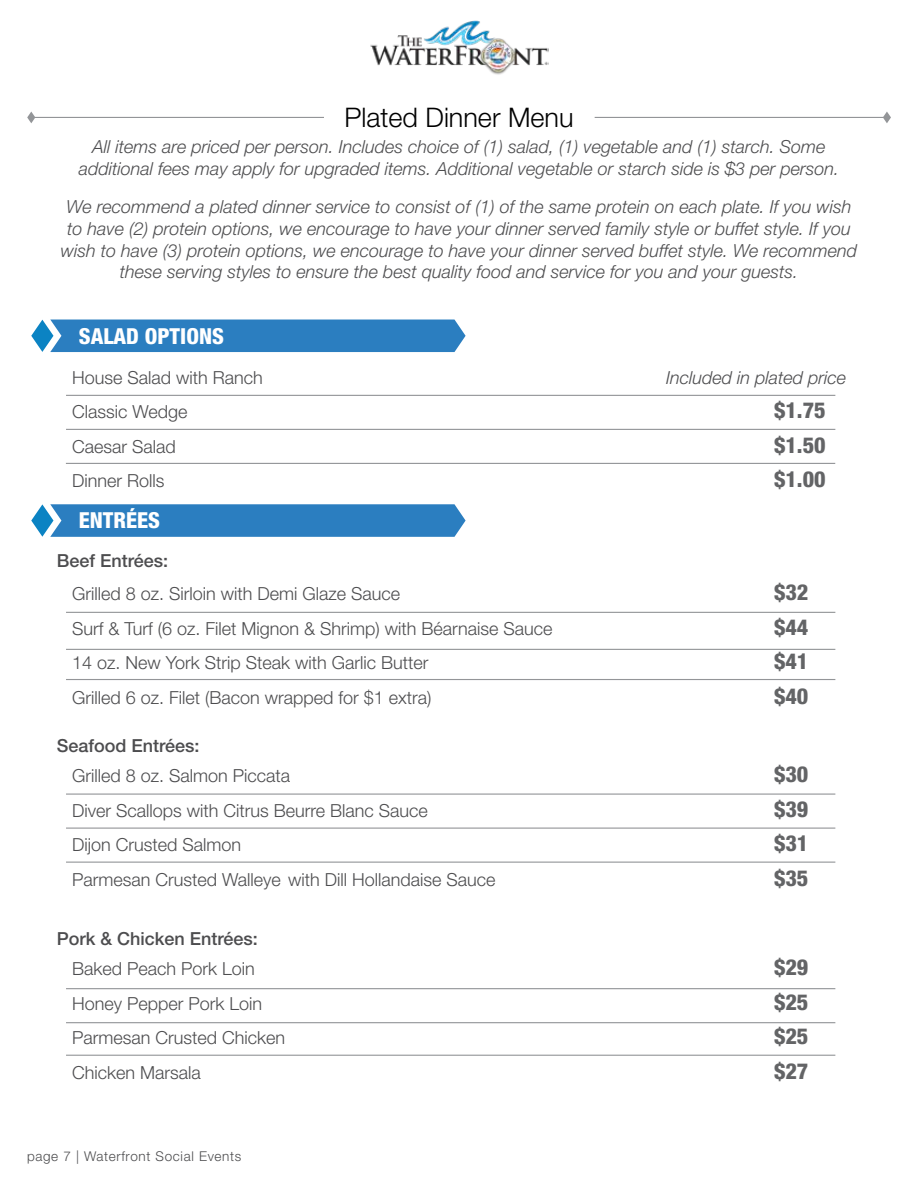
<style>
.page{position:relative;width:918px;height:1188px;background:#fff}
.page>*{position:absolute;margin:0;border:0;box-sizing:border-box;transform-origin:0 0}
.t1{font:300 27px "Helvetica Neue LT Std";color:#000}
.t2{font:800 condensed 22.05px "Helvetica Neue LT Std";color:#636466}
.t3{font:800 condensed 22.05px "Helvetica Neue LT Std";color:#fff}
.t4{font:italic 300 18px/21.6px "Helvetica Neue LT Std";color:#4d4d4f;text-align:center}
.t5{font:300 18px "Helvetica Neue LT Std";color:#4d4d4f}
.t6{font:500 18px "Helvetica Neue LT Std";color:#4d4d4f}
.t7{font:300 13.5px "Helvetica Neue LT Std";letter-spacing:.05em;color:#4d4d4f}
</style>
<div class="page">
<img style="left:370px;top:20px;width:179px;height:55px">
<svg style="left:31px;top:320px;width:435px;height:32px;background:#3383c2"></svg>
<svg style="left:31px;top:504px;width:435px;height:33px;background:#3685c3"></svg>
<svg style="left:27px;top:112px;width:8px;height:11px"></svg>
<hr style="left:30px;top:117px;width:294px;height:1px;background:#939598">
<svg style="left:883px;top:112px;width:8px;height:11px"></svg>
<hr style="left:595px;top:117px;width:293px;height:1px;background:#939598">
<hr style="left:66px;top:612px;width:769px;height:1px;background:#939598">
<hr style="left:66px;top:794px;width:769px;height:1px;background:#939598">
<hr style="left:66px;top:988px;width:769px;height:1px;background:#939598">
<hr style="left:66px;top:395px;width:769px;height:1px;background:#939598">
<hr style="left:66px;top:862px;width:769px;height:1px;background:#939598">
<hr style="left:66px;top:1055px;width:769px;height:1px;background:#939598">
<hr style="left:66px;top:649px;width:769px;height:1px;background:#939598">
<hr style="left:66px;top:679px;width:769px;height:1px;background:#939598">
<hr style="left:66px;top:828px;width:769px;height:1px;background:#939598">
<hr style="left:66px;top:1022px;width:769px;height:1px;background:#939598">
<hr style="left:66px;top:429px;width:769px;height:1px;background:#939598">
<hr style="left:66px;top:463px;width:769px;height:1px;background:#939598">
<h1 class="t1" style="left:344px;top:101px;width:231px">Plated Dinner Menu</h1>
<p class="t4" style="left:79px;top:136px;width:762px">All items are priced per person. Includes choice of (1) salad, (1) vegetable and (1) starch. Some additional fees may apply for upgraded items. Additional vegetable or starch side is $3 per person.</p>
<p class="t4" style="left:61px;top:196px;width:798px">We recommend a plated dinner service to consist of (1) of the same protein on each plate. If you wish to have (2) protein options, we encourage to have your dinner served family style or buffet style. If you wish to have (3) protein options, we encourage to have your dinner served buffet style. We recommend these serving styles to ensure the best quality food and service for you and your guests.</p>
<p class="t3" style="left:79px;top:322px;width:147px">SALAD OPTIONS</p>
<p class="t5" style="left:72px;top:366px;width:192px">House Salad with Ranch</p>
<p class="t4" style="left:666px;top:366px;width:182px">Included in plated price</p>
<p class="t5" style="left:72px;top:401px;width:117px">Classic Wedge</p>
<p class="t2" style="left:774px;top:397px;width:53px">$1.75</p>
<p class="t5" style="left:72px;top:435px;width:105px">Caesar Salad</p>
<p class="t2" style="left:774px;top:431px;width:53px">$1.50</p>
<p class="t5" style="left:72px;top:470px;width:94px">Dinner Rolls</p>
<p class="t2" style="left:774px;top:466px;width:53px">$1.00</p>
<p class="t3" style="left:79px;top:507px;width:83px">ENTRÉES</p>
<p class="t6" style="left:57px;top:550px;width:113px">Beef Entrées:</p>
<p class="t5" style="left:72px;top:583px;width:330px">Grilled 8 oz. Sirloin with Demi Glaze Sauce</p>
<p class="t2" style="left:774px;top:579px;width:36px">$32</p>
<p class="t5" style="left:72px;top:618px;width:482px">Surf &amp; Turf (6 oz. Filet Mignon &amp; Shrimp) with Béarnaise Sauce</p>
<p class="t2" style="left:774px;top:613px;width:36px">$44</p>
<p class="t5" style="left:72px;top:652px;width:358px">14 oz. New York Strip Steak with Garlic Butter</p>
<p class="t2" style="left:774px;top:648px;width:36px">$41</p>
<p class="t5" style="left:72px;top:687px;width:361px">Grilled 6 oz. Filet (Bacon wrapped for $1 extra)</p>
<p class="t2" style="left:774px;top:682px;width:36px">$40</p>
<p class="t6" style="left:57px;top:735px;width:144px">Seafood Entrées:</p>
<p class="t5" style="left:72px;top:765px;width:220px">Grilled 8 oz. Salmon Piccata</p>
<p class="t2" style="left:774px;top:761px;width:36px">$30</p>
<p class="t5" style="left:72px;top:799px;width:357px">Diver Scallops with Citrus Beurre Blanc Sauce</p>
<p class="t2" style="left:774px;top:795px;width:36px">$39</p>
<p class="t5" style="left:72px;top:834px;width:171px">Dijon Crusted Salmon</p>
<p class="t2" style="left:774px;top:830px;width:36px">$31</p>
<p class="t5" style="left:72px;top:868px;width:425px">Parmesan Crusted Walleye with Dill Hollandaise Sauce</p>
<p class="t2" style="left:774px;top:864px;width:36px">$35</p>
<p class="t6" style="left:57px;top:928px;width:203px">Pork &amp; Chicken Entrées:</p>
<p class="t5" style="left:72px;top:958px;width:184px">Baked Peach Pork Loin</p>
<p class="t2" style="left:774px;top:954px;width:36px">$29</p>
<p class="t5" style="left:72px;top:992px;width:192px">Honey Pepper Pork Loin</p>
<p class="t2" style="left:774px;top:988px;width:36px">$25</p>
<p class="t5" style="left:72px;top:1027px;width:215px">Parmesan Crusted Chicken</p>
<p class="t2" style="left:774px;top:1023px;width:36px">$25</p>
<p class="t5" style="left:72px;top:1061px;width:130px">Chicken Marsala</p>
<p class="t2" style="left:774px;top:1057px;width:36px">$27</p>
<p class="t7" style="left:27px;top:1148px;width:216px">page 7 | Waterfront Social Events</p>
</div>
